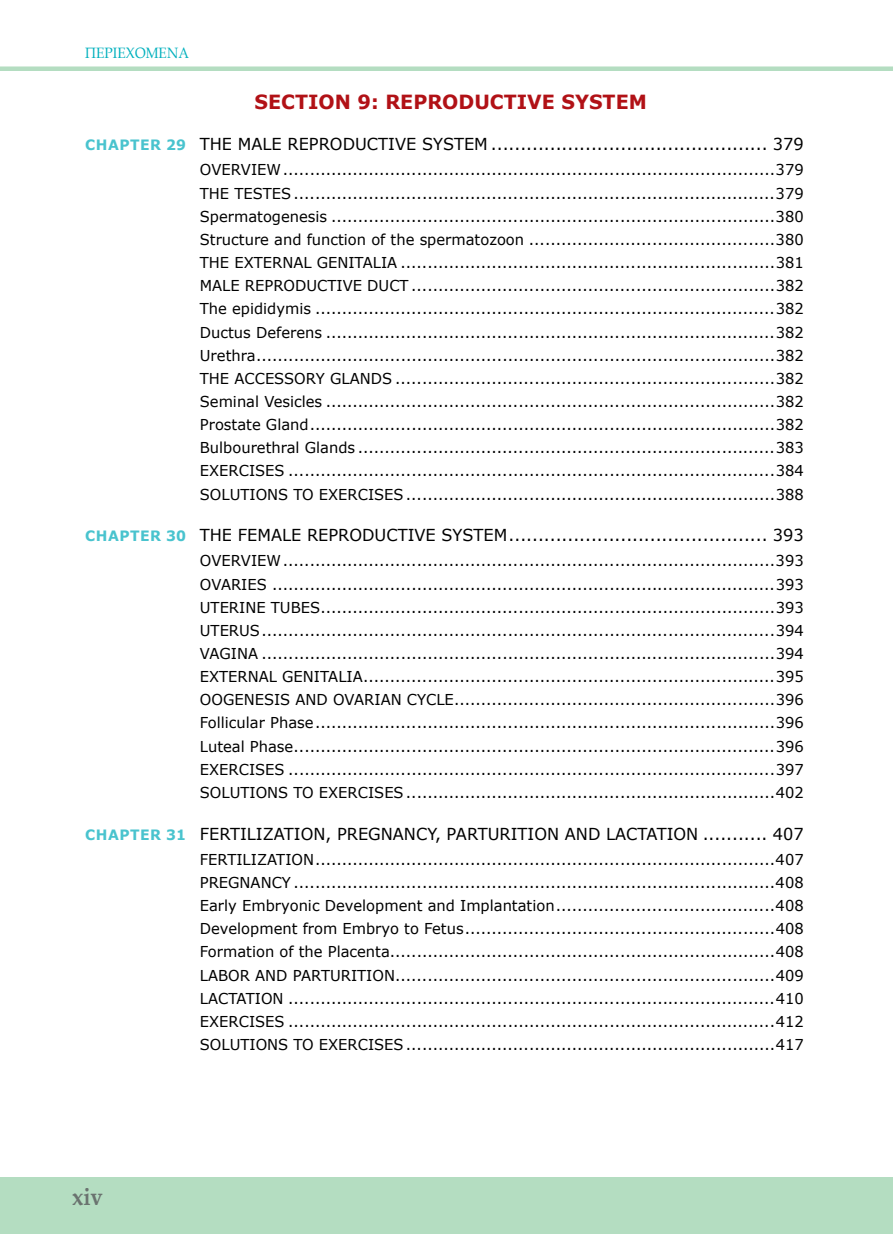
<style>
.page{position:relative;width:893px;height:1234px;background:#fff}
.page>*{position:absolute;margin:0;border:0;box-sizing:border-box;transform-origin:0 0}
.t1{font:700 24px "Book Antiqua";color:#58595b;scale:.9 1}
.t2{font:700 19.5px "Verdana";color:#b11116}
.t3{font:16.5px "Verdana";color:#000}
.t4{font:15px/23.1px "Verdana";color:#000;text-align:justify}
.t5{font:15px "Book Antiqua";letter-spacing:.01em;color:#00b0bd;scale:.9 1}
.s1{font-weight:700;font-size:14.25px;color:#49c3ce}
</style>
<div class="page">
<div style="left:0;top:66px;width:893px;height:5px;background:#b4ddc1"></div>
<div style="left:0;top:1176px;width:893px;height:57px;background:#b4ddc1"></div>
<p class="t5" style="left:85px;top:42px;width:117px">ΠΕΡΙΕΧΟΜΕΝΑ</p>
<h2 class="t2" style="left:255px;top:88px;width:394px">SECTION 9: REPRODUCTIVE SYSTEM</h2>
<p class="t3" style="left:85px;top:133px;width:720px"><span class="s1">CHAPTER 29</span> THE MALE REPRODUCTIVE SYSTEM ............................................... 379</p>
<p class="t4" style="left:200px;top:158px;width:605px">OVERVIEW............................................................................................379<br>THE TESTES ..........................................................................................379<br>Spermatogenesis ...................................................................................380<br>Structure and function of the spermatozoon ..............................................380<br>THE EXTERNAL GENITALIA ......................................................................381<br>MALE REPRODUCTIVE DUCT ....................................................................382<br>The epididymis ......................................................................................382<br>Ductus Deferens ....................................................................................382<br>Urethra.................................................................................................382<br>THE ACCESSORY GLANDS .......................................................................382<br>Seminal Vesicles ....................................................................................382<br>Prostate Gland.......................................................................................382<br>Bulbourethral Glands ..............................................................................383<br>EXERCISES ...........................................................................................384<br>SOLUTIONS TO EXERCISES .....................................................................388</p>
<p class="t3" style="left:85px;top:523px;width:720px"><span class="s1">CHAPTER 30</span> THE FEMALE REPRODUCTIVE SYSTEM............................................ 393</p>
<p class="t4" style="left:200px;top:549px;width:605px">OVERVIEW............................................................................................393<br>OVARIES ..............................................................................................393<br>UTERINE TUBES.....................................................................................393<br>UTERUS................................................................................................394<br>VAGINA ................................................................................................394<br>EXTERNAL GENITALIA.............................................................................395<br>OOGENESIS AND OVARIAN CYCLE............................................................396<br>Follicular Phase......................................................................................396<br>Luteal Phase..........................................................................................396<br>EXERCISES ...........................................................................................397<br>SOLUTIONS TO EXERCISES .....................................................................402</p>
<p class="t3" style="left:85px;top:822px;width:720px"><span class="s1">CHAPTER 31</span> FERTILIZATION, PREGNANCY, PARTURITION AND LACTATION ........... 407</p>
<p class="t4" style="left:200px;top:847px;width:605px">FERTILIZATION......................................................................................407<br>PREGNANCY ..........................................................................................408<br>Early Embryonic Development and Implantation.........................................408<br>Development from Embryo to Fetus..........................................................408<br>Formation of the Placenta........................................................................408<br>LABOR AND PARTURITION.......................................................................409<br>LACTATION ...........................................................................................410<br>EXERCISES ...........................................................................................412<br>SOLUTIONS TO EXERCISES .....................................................................417</p>
<h1 class="t1" style="left:72px;top:1180px;width:35px">xiv</h1>
</div>
